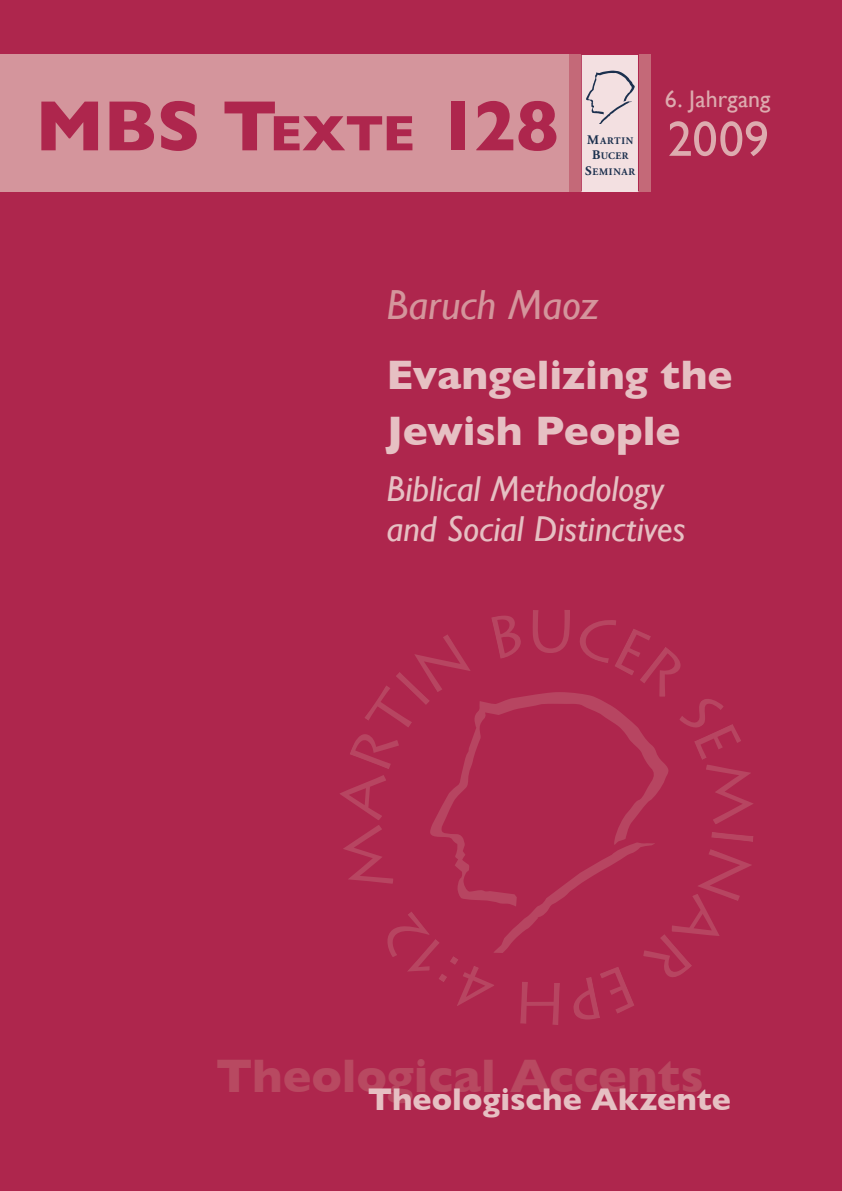
<style>
.page{position:relative;width:842px;height:1191px;background:#fff}
.page>*{position:absolute;margin:0;border:0;box-sizing:border-box;transform-origin:0 0}
.t1{font:700 72px "Gill Sans";letter-spacing:-.01em;color:#ae264d}
.t2{font:50px "Gill Sans";color:#ddabaf}
.t3{font:700 48px "Gill Sans";color:#b84961}
.t4{font:700 42px/56px "Gill Sans";letter-spacing:-.005em;color:#e6c0c3}
.t5{font:italic 42px "Gill Sans";color:#d4959c}
.t6{font:italic 36px/40px "Gill Sans";color:#e6c0c3}
.t7{font:700 32px "Gill Sans";color:#e6c0c3}
.t8{font:24px "Gill Sans";color:#ddabaf}
.t9{font:700 10px/15.8px "Adobe Garamond Pro";letter-spacing:.07em;color:#1b304e;text-align:center}
.s1{font-size:50.4px}
.s2{font-size:13px}
</style>
<div class="page">
<div style="left:0;top:0;width:842px;height:1190px;background:#ae264d"></div>
<div style="left:0;top:54px;width:574px;height:137px;background:#d4959c"></div>
<div style="left:574px;top:55px;width:72px;height:136px;background:#f3e0e1"></div>
<hr style="left:580px;top:54px;width:2px;height:137px;background:#ae264d">
<hr style="left:638px;top:54px;width:1px;height:137px;background:#ae264d">
<div style="left:569px;top:54px;width:11px;height:137px;background:#c46978"></div>
<div style="left:639px;top:54px;width:12px;height:137px;background:#c46978"></div>
<svg style="left:586px;top:71px;width:49px;height:53px"></svg>
<svg style="left:430px;top:692px;width:239px;height:261px"></svg>
<h1 class="t1" style="left:35px;top:84px;width:525px">MBS T<span class="s1">EXTE</span> 128</h1>
<p class="t9" style="left:585px;top:133px;width:51px"><span class="s2">M</span>ARTIN<br><span class="s2">B</span>UCER<br><span class="s2">S</span>EMINAR</p>
<p class="t8" style="left:665px;top:84px;width:107px">6. Jahrgang</p>
<h2 class="t2" style="left:667px;top:110px;width:103px">2009</h2>
<p class="t5" style="left:386px;top:280px;width:214px">Baruch Maoz</p>
<p class="t4" style="left:386px;top:346px;width:348px">Evangelizing the<br>Jewish People</p>
<p class="t6" style="left:386px;top:468px;width:301px">Biblical Methodology and Social Distinctives</p>
<h3 class="t3" style="left:216px;top:1048px;width:489px">Theological Accents</h3>
<p class="t7" style="left:368px;top:1080px;width:365px">Theologische Akzente</p>
</div>
